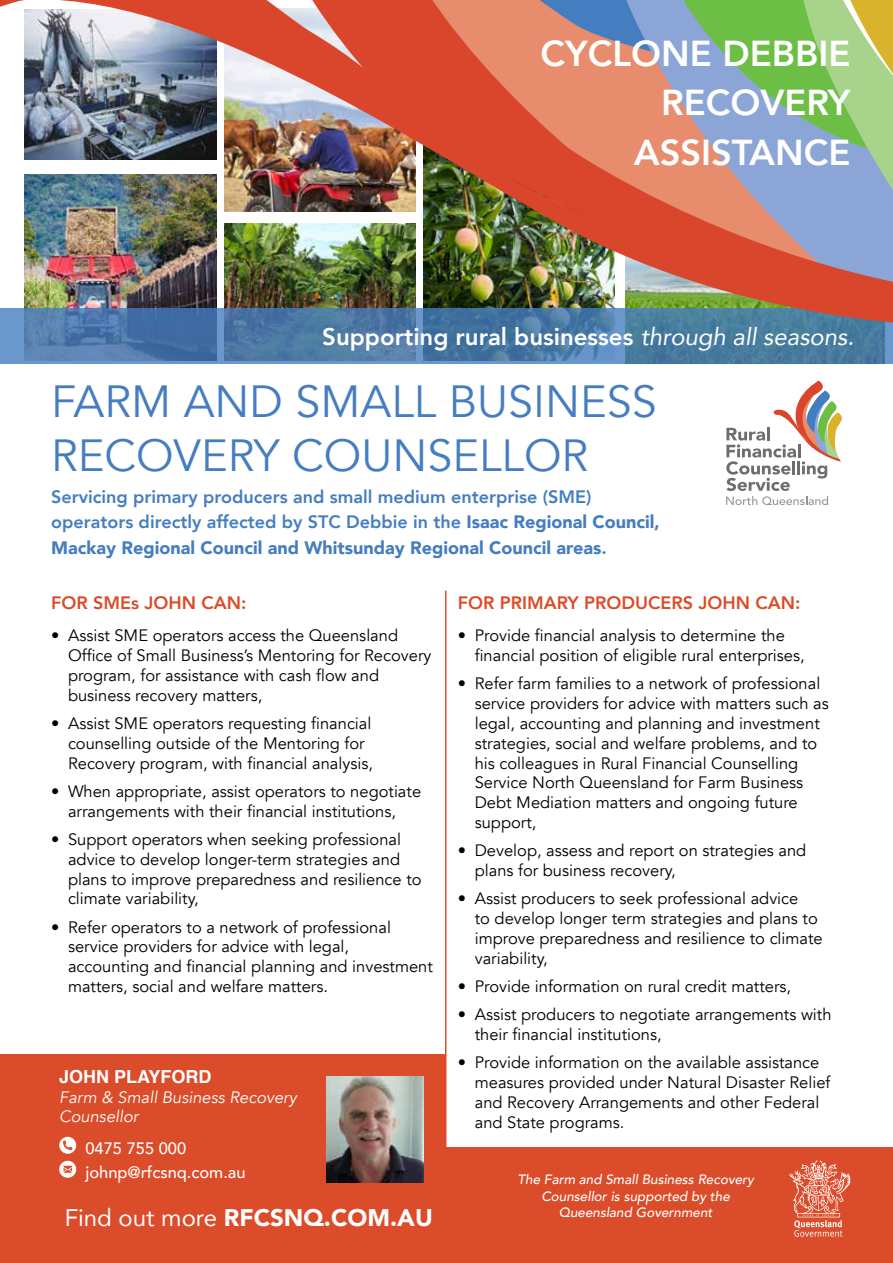
<style>
.page{position:relative;width:893px;height:1263px;background:#fff}
.page>*{position:absolute;margin:0;border:0;box-sizing:border-box;transform-origin:0 0}
.t1{font:45px/54px "Avenir";color:#457dc0}
.t2{font:800 36px "Avenir";color:#fff}
.t3{font:800 24px "Avenir";color:#fff}
.t4{font:900 24px "Avenir";color:#fff}
.t5{font:800 18px/25.5px "Avenir";color:#457dc0}
.t6{font:800 18px "Avenir";color:#db4c2a}
.t7{font:700 18px "Helvetica";color:#fff}
.t8{font:16.5px/19.8px "Avenir";color:#000}
.t9{font:italic 16.5px/19.5px "Avenir";color:#fff}
.t10{font:500 16.5px/24px "Avenir";color:#fff}
.t11{font:italic 500 13.5px/16.2px "Avenir";color:#fff;text-align:center}
.s1{font-weight:400;font-style:italic}
.s2{font-weight:900}
.s3{font-weight:400}
</style>
<div class="page">
<div style="left:0;top:1147px;width:893px;height:116px;background:#db4c2a"></div>
<svg style="left:726px;top:381px;width:116px;height:124px"></svg>
<svg style="left:789px;top:1160px;width:61px;height:77px"></svg>
<hr style="left:445px;top:591px;width:1px;height:597px;background:#db4c2a">
<svg style="left:0;top:340px;width:893px;height:23px"></svg>
<img style="left:0;top:0;width:893px;height:340px">
<div style="left:0;top:1054px;width:445px;height:144px;background:#db4c2a"></div>
<svg style="left:59px;top:1137px;width:17px;height:17px"></svg>
<svg style="left:59px;top:1161px;width:17px;height:17px"></svg>
<img style="left:326px;top:1076px;width:97px;height:106px">
<h2 class="t2" style="left:540px;top:25px;width:307px">Cyclone debbie</h2>
<h2 class="t2" style="left:661px;top:75px;width:191px">recovery</h2>
<h2 class="t2" style="left:634px;top:124px;width:193px">ass istance</h2>
<h3 class="t3" style="left:322px;top:318px;width:533px">Supporting rural businesses <span class="s1">through all seasons.</span></h3>
<h1 class="t1" style="left:51px;top:375px;width:580px">Farm and Small Business<br>Recovery Counsellor</h1>
<p class="t5" style="left:51px;top:484px;width:610px">Servicing primary producers and small medium enterprise (SME) operators directly affected by STC Debbie in the <span class="s2">Isaac Regional Council,<br>Mackay Regional Council and Whitsunday Regional Council areas</span>.</p>
<p class="t6" style="left:51px;top:588px;width:197px">For SMEs John can:</p>
<p class="t8" style="left:68px;top:626px;width:365px;text-indent:-17px">• Assist SME operators access the Queensland Office of Small Business’s Mentoring for Recovery program, for assistance with cash flow and business recovery matters,</p>
<p class="t8" style="left:68px;top:714px;width:306px;text-indent:-17px">• Assist SME operators requesting financial counselling outside of the Mentoring for<br>Recovery program, with financial analysis,</p>
<p class="t8" style="left:51px;top:781px;width:372px;text-align:center">• When appropriate, assist operators to negotiate arrangements with their financial institutions,</p>
<p class="t8" style="left:68px;top:830px;width:355px;text-indent:-17px">• Support operators when seeking professional advice to develop longer-term strategies and plans to improve preparedness and resilience to climate variability,</p>
<p class="t8" style="left:68px;top:917px;width:366px;text-indent:-17px">• Refer operators to a network of professional service providers for advice with legal, accounting and financial planning and investment matters, social and welfare matters.</p>
<p class="t7" style="left:59px;top:1062px;width:154px">JOHN PLAYFORD</p>
<p class="t9" style="left:59px;top:1087px;width:239px">Farm &amp; Small Business Recovery<br>Counsellor</p>
<p class="t10" style="left:85px;top:1135px;width:162px">0475 755 000 johnp@rfcsnq.com.au</p>
<h3 class="t4" style="left:65px;top:1197px;width:370px"><span class="s3">Find out more</span> rfcsnq.com.au</h3>
<p class="t6" style="left:458px;top:588px;width:344px">For primary producers John can:</p>
<p class="t8" style="left:475px;top:626px;width:331px;text-indent:-17px">• Provide financial analysis to determine the financial position of eligible rural enterprises,</p>
<p class="t8" style="left:475px;top:674px;width:356px;text-indent:-17px">• Refer farm families to a network of professional service providers for advice with matters such as legal, accounting and planning and investment strategies, social and welfare problems, and to his colleagues in Rural Financial Counselling Service North Queensland for Farm Business Debt Mediation matters and ongoing future support,</p>
<p class="t8" style="left:475px;top:841px;width:333px;text-indent:-17px">• Develop, assess and report on strategies and plans for business recovery,</p>
<p class="t8" style="left:475px;top:889px;width:350px;text-indent:-17px">• Assist producers to seek professional advice<br>to develop longer term strategies and plans to improve preparedness and resilience to climate variability,</p>
<p class="t8" style="left:458px;top:977px;width:335px">• Provide information on rural credit matters,</p>
<p class="t8" style="left:475px;top:1005px;width:358px;text-indent:-17px">• Assist producers to negotiate arrangements with their financial institutions,</p>
<p class="t8" style="left:475px;top:1053px;width:357px;text-indent:-17px">• Provide information on the available assistance measures provided under Natural Disaster Relief and Recovery Arrangements and other Federal and State programs.</p>
<p class="t11" style="left:517px;top:1172px;width:238px">The Farm and Small Business Recovery<br>Counsellor is supported by the<br>Queensland Government</p>
</div>
